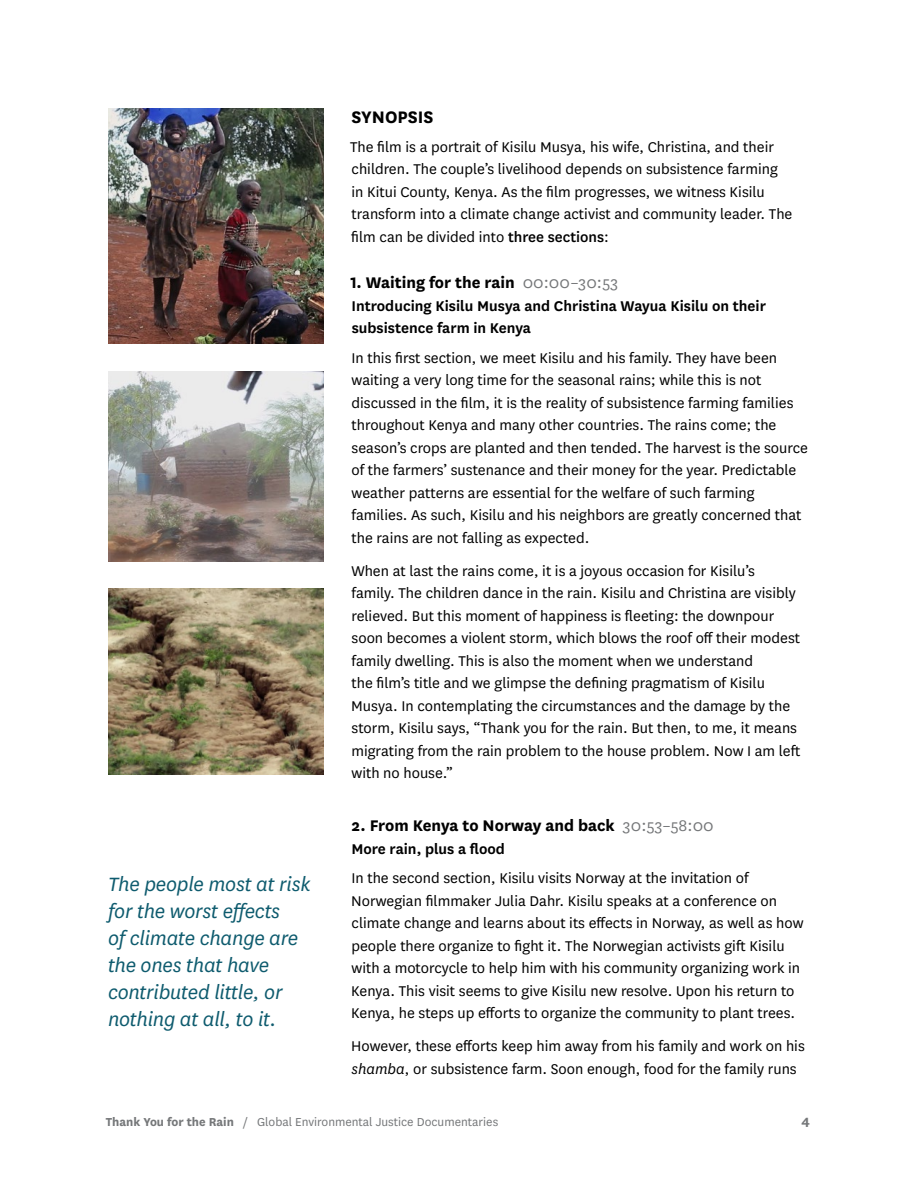
<style>
.page{position:relative;width:918px;height:1188px;background:#fff}
.page>*{position:absolute;margin:0;border:0;box-sizing:border-box;transform-origin:0 0}
.t1{font:italic 22.5px/27px "National";letter-spacing:-.01em;color:#0e5b6e}
.t2{font:700 19.5px "National";color:#000}
.t3{font:700 18px "National";color:#000}
.t4{font:16.5px/22.5px "National";color:#000}
.t5{font:600 16.5px/22.5px "National";color:#000}
.t6{font:700 15px "National";color:#757779}
.t7{font:13.5px "National";color:#757779}
.s1{font-weight:500}
.s2{font-weight:400;color:#757779}
.s3{font-style:italic}
.s4{font-weight:700}
</style>
<div class="page">
<img style="left:108px;top:372px;width:216px;height:190px">
<img style="left:108px;top:589px;width:216px;height:185px">
<img style="left:108px;top:108px;width:216px;height:236px">
<h1 class="t1" style="left:108px;top:870px;width:204px">The people most at risk for the worst effects<br>of climate change are the ones that have contributed little, or nothing at all, to it.</h1>
<p class="t2" style="left:352px;top:103px;width:84px">SYNOPSIS</p>
<p class="t4" style="left:350px;top:135px;width:444px">The film is a portrait of Kisilu Musya, his wife, Christina, and their children. The couple’s livelihood depends on subsistence farming in Kitui County, Kenya. As the film progresses, we witness Kisilu transform into a climate change activist and community leader. The film can be divided into <span class="s1">three sections</span>:</p>
<p class="t3" style="left:350px;top:270px;width:269px">1. Waiting for the rain <span class="s2">00:00–30:53</span></p>
<p class="t5" style="left:352px;top:293px;width:416px">Introducing Kisilu Musya and Christina Wayua Kisilu on their subsistence farm in Kenya</p>
<p class="t4" style="left:351px;top:346px;width:458px">In this first section, we meet Kisilu and his family. They have been waiting a very long time for the seasonal rains; while this is not discussed in the film, it is the reality of subsistence farming families throughout Kenya and many other countries. The rains come; the season’s crops are planted and then tended. The harvest is the source of the farmers’ sustenance and their money for the year. Predictable weather patterns are essential for the welfare of such farming families. As such, Kisilu and his neighbors are greatly concerned that the rains are not falling as expected.</p>
<p class="t4" style="left:351px;top:559px;width:451px">When at last the rains come, it is a joyous occasion for Kisilu’s family. The children dance in the rain. Kisilu and Christina are visibly relieved. But this moment of happiness is fleeting: the downpour soon becomes a violent storm, which blows the roof off their modest family dwelling. This is also the moment when we understand<br>the film’s title and we glimpse the defining pragmatism of Kisilu Musya. In contemplating the circumstances and the damage by the storm, Kisilu says, “Thank you for the rain. But then, to me, it means migrating from the rain problem to the house problem. Now I am left with no house.”</p>
<p class="t3" style="left:351px;top:813px;width:364px">2. From Kenya to Norway and back <span class="s2">30:53–58:00</span></p>
<p class="t5" style="left:351px;top:836px;width:155px">More rain, plus a flood</p>
<p class="t4" style="left:351px;top:866px;width:454px">In the second section, Kisilu visits Norway at the invitation of Norwegian filmmaker Julia Dahr. Kisilu speaks at a conference on climate change and learns about its effects in Norway, as well as how people there organize to fight it. The Norwegian activists gift Kisilu with a motorcycle to help him with his community organizing work in Kenya. This visit seems to give Kisilu new resolve. Upon his return to Kenya, he steps up efforts to organize the community to plant trees.</p>
<p class="t4" style="left:351px;top:1034px;width:455px">However, these efforts keep him away from his family and work on his <span class="s3">shamba</span>, or subsistence farm. Soon enough, food for the family runs</p>
<p class="t7" style="left:106px;top:1113px;width:394px"><span class="s4">Thank You for the Rain</span> / Global Environmental Justice Documentaries</p>
<p class="t6" style="left:802px;top:1110px;width:10px">4</p>
</div>
